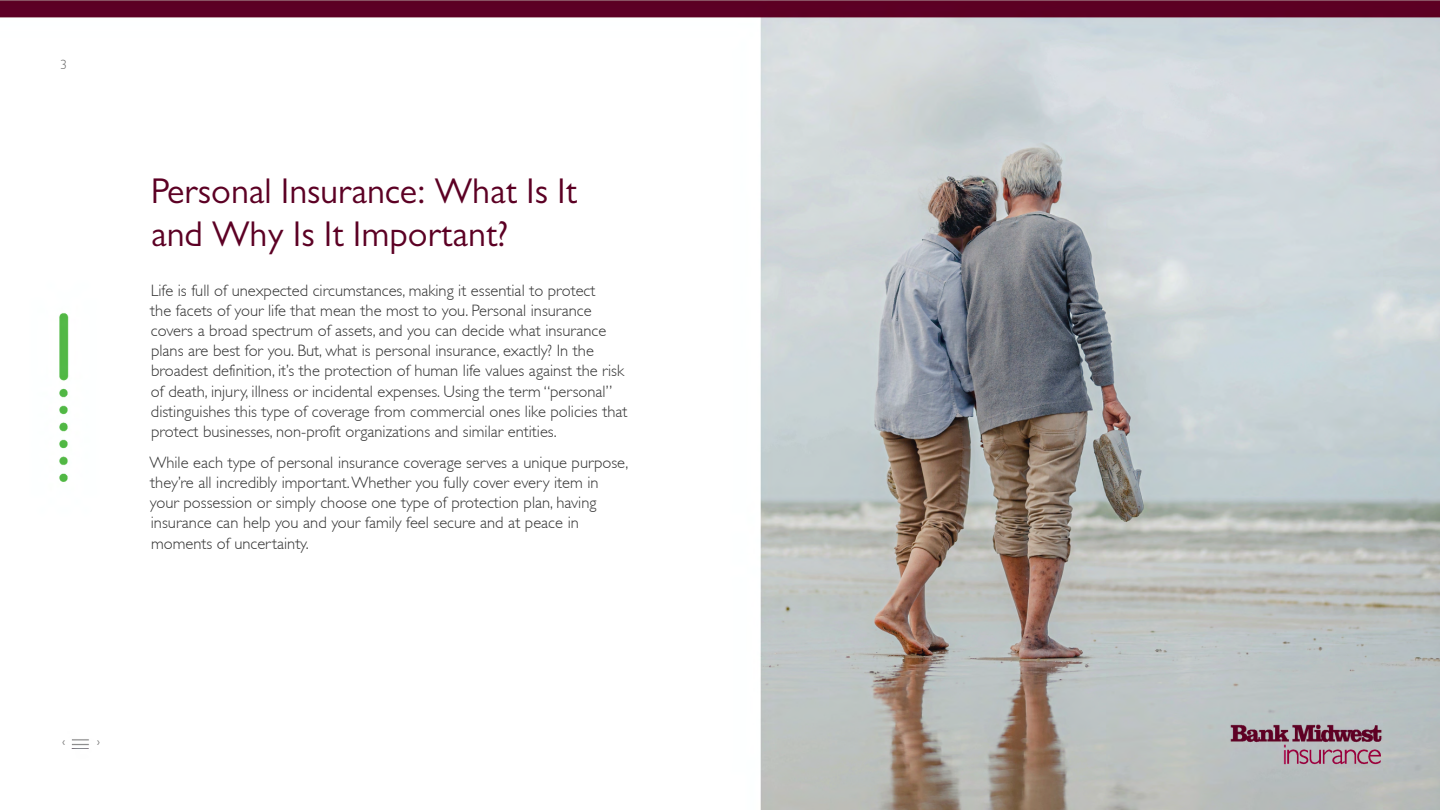
<style>
.page{position:relative;width:1440px;height:810px;background:#fff}
.page>*{position:absolute;margin:0;border:0;box-sizing:border-box;transform-origin:0 0}
.t1{font:36px/43.2px "Gill Sans MT Pro";color:#5c0024}
.t2{font:300 16.5px/20.2px "Gill Sans";color:#333}
.t3{font:300 13.5px "Gill Sans";color:#666}
.t4{font:500 10.5px "Gill Sans MT Pro";color:#808080}
.t5{font:500 9px "Gill Sans MT Pro";color:#fff}
.s1{font-size:9px;color:#fff}
.s2{font-size:10.5px;color:#808080}
</style>
<div class="page">
<img style="left:0;top:0;width:1440px;height:810px">
<p class="t3" style="left:60px;top:57px;width:8px">3</p>
<h1 class="t1" style="left:151px;top:169px;width:428px">Personal Insurance: What Is It and Why Is It Important?</h1>
<p class="t2" style="left:150px;top:280px;width:479px">Life is full of unexpected circumstances, making it essential to protect<br>the facets of your life that mean the most to you. Personal insurance covers a broad spectrum of assets, and you can decide what insurance plans are best for you. But, what is personal insurance, exactly? In the broadest definition, it’s the protection of human life values against the risk of death, injury, illness or incidental expenses. Using the term “personal” distinguishes this type of coverage from commercial ones like policies that protect businesses, non-profit organizations and similar entities.</p>
<p class="t2" style="left:149px;top:452px;width:481px">While each type of personal insurance coverage serves a unique purpose, they’re all incredibly important. Whether you fully cover every item in your possession or simply choose one type of protection plan, having insurance can help you and your family feel secure and at peace in moments of uncertainty.</p>
<p class="t4" style="left:62px;top:736px;width:7px">‹<span class="s1">‹</span></p>
<p class="t5" style="left:95px;top:736px;width:7px">›<span class="s2">›</span></p>
</div>
